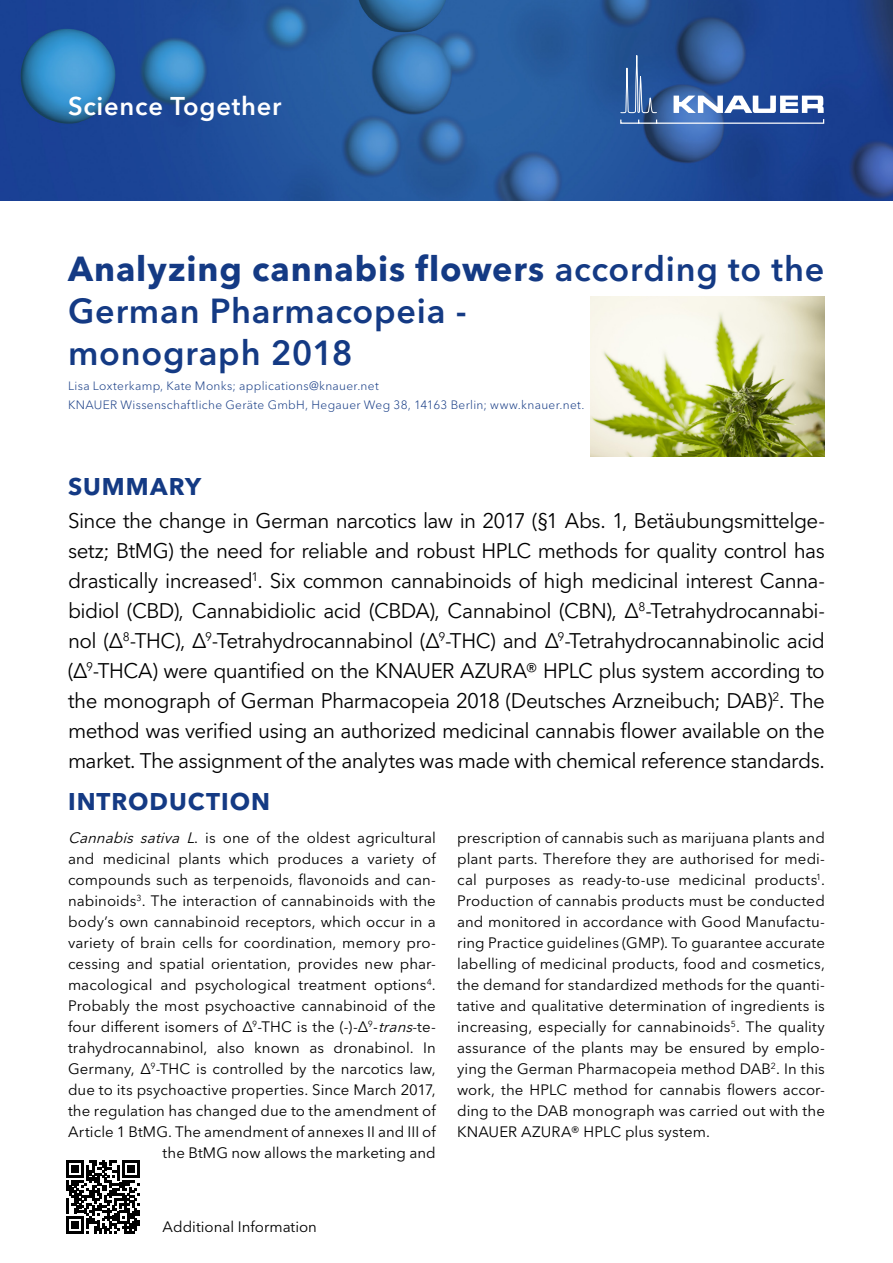
<style>
.page{position:relative;width:893px;height:1263px;background:#fff}
.page>*{position:absolute;margin:0;border:0;box-sizing:border-box;transform-origin:0 0}
.t1{font:600 34.5px/42px "Avenir Next W1 G";letter-spacing:.02em;color:#143a84}
.t2{font:600 25.5px "Avenir Next W1 G";letter-spacing:.03em;color:#fff}
.t3{font:700 24px "Avenir Next W1 G";letter-spacing:.04em;color:#143a84}
.t4{font:21px/30px "Avenir Next W1 G";letter-spacing:-.025em;color:#000;text-align:justify}
.t5{font:15px/21px "Avenir Next W1 G";letter-spacing:.005em;color:#000;text-align:right}
.t6{font:300 12px/18.6px "Avenir Next W1 G";letter-spacing:.025em;color:#143a84}
.s1{font-weight:700}
.s2{font-style:italic}
</style>
<div class="page">
<img style="left:0;top:0;width:893px;height:201px">
<svg style="left:620px;top:55px;width:205px;height:69px;background:#4569a7"></svg>
<svg style="left:66px;top:1160px;width:74px;height:73px"></svg>
<img style="left:591px;top:296px;width:234px;height:161px">
<h2 class="t2" style="left:68px;top:90px;width:215px">Science Together</h2>
<h1 class="t1" style="left:68px;top:248px;width:758px"><span class="s1">Analyzing cannabis flowers</span> according to the<br>German Pharmacopeia -<br>monograph 2018</h1>
<p class="t6" style="left:68px;top:377px;width:518px">Lisa Loxterkamp, Kate Monks; applications@knauer.net<br>KNAUER Wissenschaftliche Geräte GmbH, Hegauer Weg 38, 14163 Berlin; www.knauer.net.</p>
<h3 class="t3" style="left:68px;top:472px;width:135px">SUMMARY</h3>
<p class="t4" style="left:68px;top:506px;width:758px">Since the change in German narcotics law in 2017 (§1 Abs. 1, Betäubungsmittelge&shy;setz; BtMG) the need for reliable and robust HPLC methods for quality control has drastically increased<sup>1</sup>. Six common cannabinoids of high medicinal interest Canna&shy;bidiol (CBD), Cannabidiolic acid (CBDA), Cannabinol (CBN), Δ<sup>8</sup>-Tetrahydrocannabi&shy;nol (Δ<sup>8</sup>-THC), Δ<sup>9</sup>-Tetrahydrocannabinol (Δ<sup>9</sup>-THC) and Δ<sup>9</sup>-Tetrahydrocannabinolic acid (Δ<sup>9</sup>-THCA) were quantified on the KNAUER AZURA® HPLC plus system according to the monograph of German Pharmacopeia 2018 (Deutsches Arzneibuch; DAB)<sup>2</sup>. The method was verified using an authorized medicinal cannabis flower available on the market. The assignment of the analytes was made with chemical reference standards.</p>
<h3 class="t3" style="left:68px;top:787px;width:204px">INTRODUCTION</h3>
<p class="t5" style="left:68px;top:827px;width:369px"><span class="s2">Cannabis sativa L</span>. is one of the oldest agricultural and medicinal plants which produces a variety of compounds such as terpenoids, flavonoids and can&shy;nabinoids<sup>3</sup>. The interaction of cannabinoids with the body’s own cannabinoid receptors, which occur in a variety of brain cells for coordination, memory pro&shy;cessing and spatial orientation, provides new phar&shy;macological and psychological treatment options<sup>4</sup>.<br>Probably the most psychoactive cannabinoid of the four different isomers of Δ<sup>9</sup>-THC is the (-)-Δ<sup>9</sup>-<span class="s2">trans</span>-te&shy;trahydrocannabinol, also known as dronabinol. In Germany, Δ<sup>9</sup>-THC is controlled by the narcotics law, due to its psychoactive properties. Since March 2017, the regulation has changed due to the amendment of Article 1 BtMG. The amendment of annexes II and III of the BtMG now allows the marketing and</p>
<p class="t5" style="left:457px;top:827px;width:369px;text-align:justify">prescription of cannabis such as marijuana plants and plant parts. Therefore they are authorised for medi&shy;cal purposes as ready-to-use medicinal products<sup>1</sup>.<br>Production of cannabis products must be conducted and monitored in accordance with Good Manufactu&shy;ring Practice guidelines (GMP). To guarantee accurate labelling of medicinal products, food and cosmetics, the demand for standardized methods for the quanti&shy;tative and qualitative determination of ingredients is increasing, especially for cannabinoids<sup>5</sup>. The quality assurance of the plants may be ensured by emplo&shy;ying the German Pharmacopeia method DAB<sup>2</sup>. In this work, the HPLC method for cannabis flowers accor&shy;ding to the DAB monograph was carried out with the KNAUER AZURA® HPLC plus system.</p>
<p class="t5" style="left:163px;top:1216px;width:156px">Additional Information</p>
</div>
